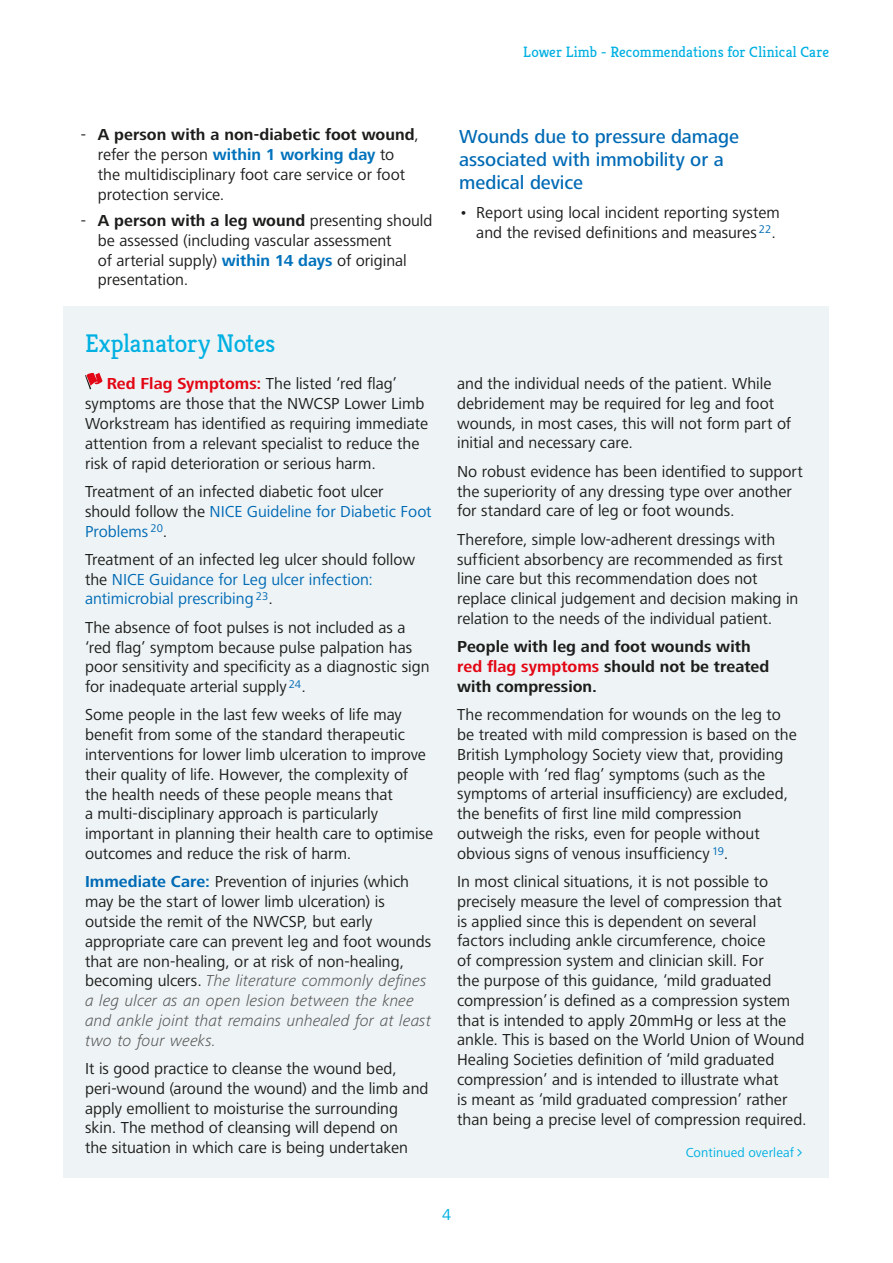
<style>
.page{position:relative;width:893px;height:1263px;background:#fff}
.page>*{position:absolute;margin:0;border:0;box-sizing:border-box;transform-origin:0 0}
.t1{font:25.5px "Kreon";letter-spacing:-.005em;color:#00b0e2}
.t2{font:500 19.5px/23.4px "Frutiger Next LT";letter-spacing:-.005em;color:#006ab5}
.t3{font:16.5px/19.8px "Frutiger Next LT";color:#1d1d1b}
.t4{font:16.5px/19.8px "Frutiger Next LT";color:#006ab5}
.t5{font:700 16.5px/19.8px "Frutiger Next LT";color:#1d1d1b}
.t6{font:16.5px "Frutiger Next LT";color:#00b0e2}
.t7{font:15px "Kreon";letter-spacing:.005em;color:#00b0e2}
.t8{font:13.5px "Frutiger Next LT";letter-spacing:.005em;color:#00b0e2}
.s1{font-weight:700}
.s2{font-weight:700;color:#0072bc}
.s3{font-weight:700;color:#e30614}
.s4{color:#006ab5}
.s5{color:#1d1d1b}
.s6{font-weight:700;color:#006ab5}
.s7{font-weight:300;font-style:italic;color:#575756}
.s8{color:#e30614}
</style>
<div class="page">
<div style="left:64px;top:306px;width:765px;height:872px;background:#eef4f6"></div>
<svg style="left:85px;top:373px;width:18px;height:16px"></svg>
<p class="t7" style="left:523px;top:43px;width:307px">Lower Limb - Recommendations for Clinical Care</p>
<p class="t3" style="left:98px;top:125px;width:323px;text-indent:-17px">- <span class="s1">A person with a non-diabetic foot wound</span>, refer the person <span class="s2">within 1 working day</span> to the multidisciplinary foot care service or foot protection service.</p>
<p class="t3" style="left:98px;top:211px;width:336px;text-indent:-17px">- <span class="s1">A person with a leg wound</span> presenting should be assessed (including vascular assessment<br>of arterial supply) <span class="s2">within 14 days</span> of original presentation.</p>
<h1 class="t1" style="left:85px;top:328px;width:192px">Explanatory Notes</h1>
<p class="t3" style="left:85px;top:374px;width:345px;text-indent:22px"><span class="s3">Red Flag Symptoms:</span> The listed ‘red flag’ symptoms are those that the NWCSP Lower Limb Workstream has identified as requiring immediate attention from a relevant specialist to reduce the risk of rapid deterioration or serious harm.</p>
<p class="t3" style="left:85px;top:482px;width:348px">Treatment of an infected diabetic foot ulcer should follow the <span class="s4">NICE Guideline for Diabetic Foot<br>Problems</span> <sup>20</sup>.</p>
<p class="t4" style="left:85px;top:549px;width:332px"><span class="s5">Treatment of an infected leg ulcer should follow the</span> NICE Guidance for Leg ulcer infection: antimicrobial prescribing <sup>23</sup><span class="s5">.</span></p>
<p class="t3" style="left:85px;top:617px;width:346px">The absence of foot pulses is not included as a ‘red flag’ symptom because pulse palpation has poor sensitivity and specificity as a diagnostic sign for inadequate arterial supply <sup>24</sup>.</p>
<p class="t3" style="left:85px;top:705px;width:350px">Some people in the last few weeks of life may benefit from some of the standard therapeutic interventions for lower limb ulceration to improve their quality of life. However, the complexity of the health needs of these people means that<br>a multi-disciplinary approach is particularly important in planning their health care to optimise outcomes and reduce the risk of harm.</p>
<p class="t3" style="left:85px;top:872px;width:348px"><span class="s6">Immediate Care:</span> Prevention of injuries (which may be the start of lower limb ulceration) is outside the remit of the NWCSP, but early appropriate care can prevent leg and foot wounds that are non-healing, or at risk of non-healing, becoming ulcers. <span class="s7">The literature commonly defines a leg ulcer as an open lesion between the knee and ankle joint that remains unhealed for at least two to four weeks.</span></p>
<p class="t3" style="left:85px;top:1059px;width:345px">It is good practice to cleanse the wound bed, peri-wound (around the wound) and the limb and apply emollient to moisturise the surrounding skin. The method of cleansing will depend on<br>the situation in which care is being undertaken</p>
<p class="t2" style="left:459px;top:124px;width:281px">Wounds due to pressure damage associated with immobility or a medical device</p>
<p class="t3" style="left:459px;top:202px;width:322px;text-align:right">• Report using local incident reporting system and the revised definitions and measures <sup>22</sup>.</p>
<p class="t3" style="left:457px;top:374px;width:336px">and the individual needs of the patient. While debridement may be required for leg and foot wounds, in most cases, this will not form part of initial and necessary care.</p>
<p class="t3" style="left:457px;top:461px;width:347px">No robust evidence has been identified to support the superiority of any dressing type over another for standard care of leg or foot wounds.</p>
<p class="t3" style="left:457px;top:529px;width:343px">Therefore, simple low-adherent dressings with sufficient absorbency are recommended as first line care but this recommendation does not replace clinical judgement and decision making in relation to the needs of the individual patient.</p>
<p class="t5" style="left:457px;top:637px;width:314px">People with leg and foot wounds with <span class="s8">red flag symptoms</span> should not be treated with compression.</p>
<p class="t3" style="left:457px;top:705px;width:341px">The recommendation for wounds on the leg to be treated with mild compression is based on the British Lymphology Society view that, providing people with ‘red flag’ symptoms (such as the symptoms of arterial insufficiency) are excluded, the benefits of first line mild compression outweigh the risks, even for people without obvious signs of venous insufficiency <sup>19</sup>.</p>
<p class="t3" style="left:457px;top:872px;width:351px">In most clinical situations, it is not possible to precisely measure the level of compression that<br>is applied since this is dependent on several factors including ankle circumference, choice<br>of compression system and clinician skill. For<br>the purpose of this guidance, ‘mild graduated compression’is defined as a compression system that is intended to apply 20mmHg or less at the ankle. This is based on the World Union of Wound Healing Societies definition of ‘mild graduated compression’ and is intended to illustrate what<br>is meant as ‘mild graduated compression’ rather than being a precise level of compression required.</p>
<p class="t8" style="left:686px;top:1145px;width:110px">Continued overleaf</p>
<p class="t6" style="left:442px;top:1206px;width:10px">4</p>
</div>
